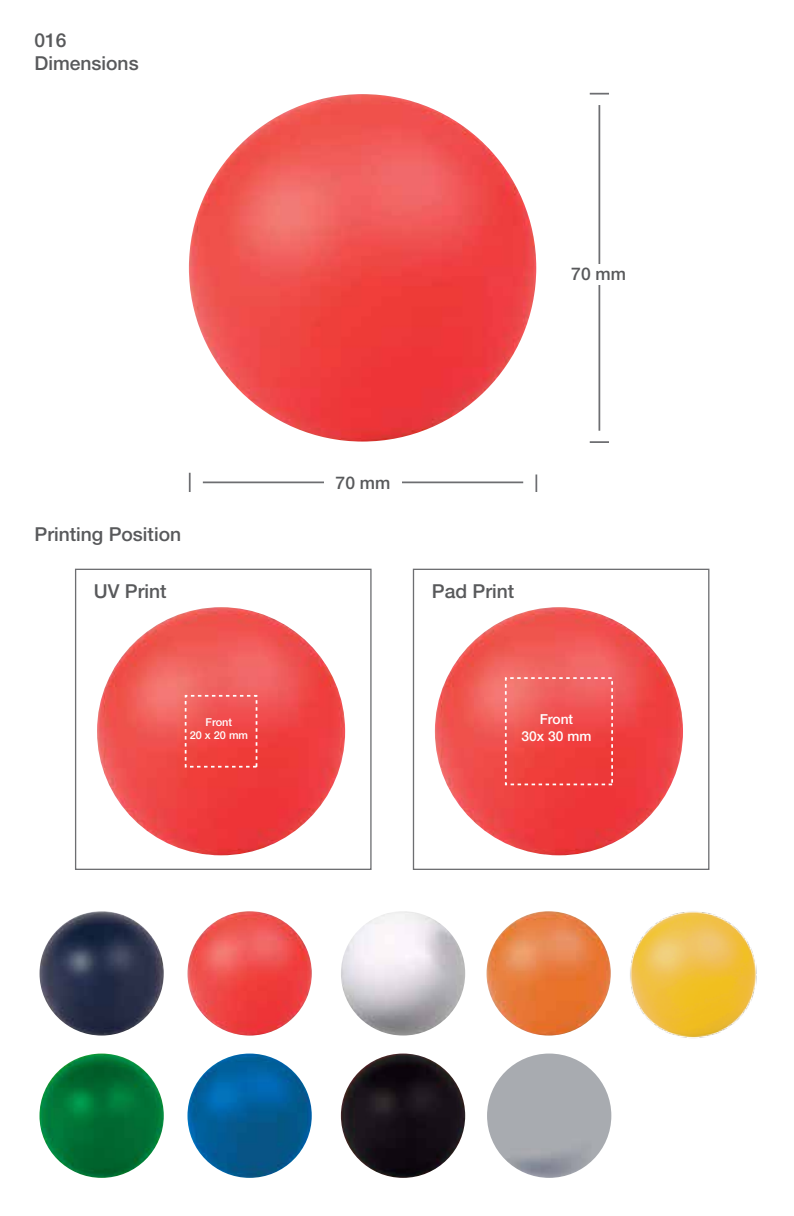
<style>
.page{position:relative;width:794px;height:1216px;background:#fff}
.page>*{position:absolute;margin:0;border:0;box-sizing:border-box;transform-origin:0 0}
.t1{font:500 19.25px/23.1px "Helvetica Neue LT Std";color:#58595b}
.t2{font:500 17.5px "Helvetica Neue LT Std";color:#58595b}
.t3{font:500 13.83px/16.6px "Helvetica Neue LT Std";color:#fff;text-align:center}
.t4{font:500 11.03px/13.1px "Helvetica Neue LT Std";color:#fff;text-align:center}
</style>
<div class="page">
<hr style="left:189px;top:472px;width:2px;height:20px;background:#6d6e71">
<hr style="left:203px;top:481px;width:320px;height:2px;background:#6d6e71">
<div style="left:324px;top:468px;width:78px;height:30px;background:#fff"></div>
<svg style="left:535px;top:474px;width:2px;height:18px"></svg>
<hr style="left:598px;top:105px;width:2px;height:325px;background:#6d6e71">
<div style="left:564px;top:265px;width:69px;height:20px;background:#fff"></div>
<svg style="left:590px;top:93px;width:19px;height:1px"></svg>
<svg style="left:590px;top:441px;width:19px;height:2px"></svg>
<div style="left:75px;top:568px;width:296px;height:302px;border:1px solid #6d6e71"></div>
<img style="left:39px;top:911px;width:125px;height:124px;border-radius:62px">
<img style="left:189px;top:94px;width:347px;height:347px;border-radius:174px">
<img style="left:97px;top:607px;width:248px;height:248px;border-radius:124px">
<div style="left:413px;top:568px;width:296px;height:302px;border:1px solid #6d6e71"></div>
<img style="left:435px;top:607px;width:248px;height:248px;border-radius:124px">
<img style="left:187px;top:911px;width:125px;height:124px;border-radius:62px">
<img style="left:486px;top:911px;width:125px;height:124px;border-radius:62px">
<img style="left:187px;top:1053px;width:125px;height:124px;border-radius:62px">
<img style="left:341px;top:911px;width:124px;height:124px;border-radius:62px">
<img style="left:487px;top:1053px;width:124px;height:124px;border-radius:62px">
<img style="left:39px;top:1053px;width:125px;height:124px;border-radius:62px">
<img style="left:341px;top:1053px;width:124px;height:124px;border-radius:62px">
<img style="left:630px;top:911px;width:127px;height:127px">
<div style="left:185px;top:695px;width:72px;height:72px;border:2px dashed #fff"></div>
<div style="left:505px;top:677px;width:108px;height:108px;border:2px dashed #fff"></div>
<p class="t1" style="left:35px;top:28px;width:106px">016<br>Dimensions</p>
<p class="t2" style="left:571px;top:263px;width:56px">70 mm</p>
<p class="t1" style="left:35px;top:522px;width:148px">Printing Position</p>
<p class="t2" style="left:336px;top:472px;width:56px">70 mm</p>
<p class="t1" style="left:94px;top:579px;width:74px">UV Print</p>
<p class="t1" style="left:432px;top:579px;width:84px">Pad Print</p>
<p class="t4" style="left:190px;top:715px;width:60px">Front<br>20 x 20 mm</p>
<p class="t3" style="left:521px;top:710px;width:71px">Front<br>30x 30 mm</p>
</div>
